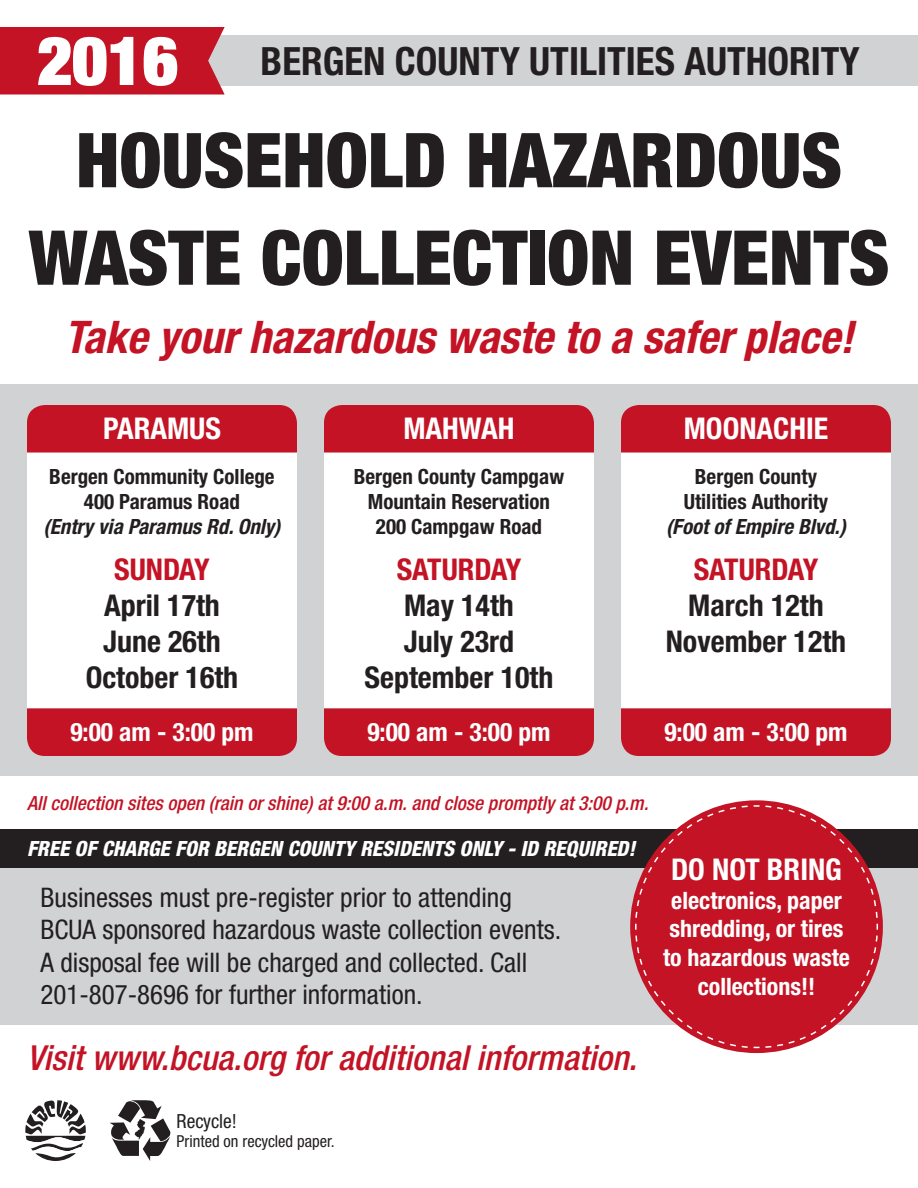
<style>
.page{position:relative;width:918px;height:1188px;background:#fff}
.page>*{position:absolute;margin:0;border:0;box-sizing:border-box;transform-origin:0 0}
.t1{font:900 condensed 75.75px/97.5px "Helvetica Neue LT Std";color:#231f20;text-align:center}
.t2{font:900 condensed 67.95px "Helvetica Neue LT Std";color:#fff}
.t3{font:italic 700 condensed 45px "Helvetica Neue LT Std";color:#c31325}
.t4{font:700 condensed 39px "Helvetica Neue LT Std";color:#231f20}
.t5{font:italic 500 condensed 34.5px "Helvetica Neue LT Std";color:#c31325}
.t6{font:700 condensed 30px "Helvetica Neue LT Std";color:#231f20}
.t7{font:700 condensed 30px "Helvetica Neue LT Std";color:#fff}
.t8{font:700 condensed 30px "Helvetica Neue LT Std";color:#c31325}
.t9{font:condensed 27px/32.4px "Helvetica Neue LT Std";color:#231f20}
.t10{font:700 condensed 25.5px "Helvetica Neue LT Std";color:#fff}
.t11{font:700 condensed 24px/28.8px "Helvetica Neue LT Std";color:#fff}
.t12{font:700 condensed 21px/25.2px "Helvetica Neue LT Std";color:#231f20;text-align:center}
.t13{font:italic 800 condensed 21px "Helvetica Neue LT Std";color:#fff}
.t14{font:italic 700 condensed 21px "Helvetica Neue LT Std";color:#231f20}
.t15{font:italic 500 condensed 19.5px "Helvetica Neue LT Std";color:#c31325}
.t16{font:condensed 19.5px "Helvetica Neue LT Std";color:#231f20}
.t17{font:condensed 16.5px "Helvetica Neue LT Std";color:#231f20}
</style>
<div class="page">
<div style="left:206px;top:36px;width:712px;height:50px;background:#d1d2d4"></div>
<div style="left:0;top:868px;width:918px;height:156px;background:#d1d2d4"></div>
<div style="left:0;top:829px;width:918px;height:39px;background:#231f20"></div>
<div style="left:0;top:385px;width:918px;height:391px;background:#d1d2d4"></div>
<div style="left:621px;top:453px;width:270px;height:255px;background:#fff"></div>
<div style="left:324px;top:453px;width:270px;height:255px;background:#fff"></div>
<div style="left:27px;top:453px;width:270px;height:255px;background:#fff"></div>
<div style="left:27px;top:405px;width:270px;height:48px;background:#c31325"></div>
<div style="left:621px;top:708px;width:270px;height:48px;background:#c31325"></div>
<div style="left:324px;top:405px;width:270px;height:48px;background:#c31325"></div>
<div style="left:324px;top:708px;width:270px;height:48px;background:#c31325"></div>
<div style="left:621px;top:405px;width:270px;height:48px;background:#c31325"></div>
<div style="left:27px;top:708px;width:270px;height:48px;background:#c31325"></div>
<div style="left:0;top:27px;width:225px;height:67px;background:#c31325"></div>
<svg style="left:25px;top:1100px;width:61px;height:61px"></svg>
<svg style="left:110px;top:1100px;width:61px;height:61px"></svg>
<svg style="left:634px;top:804px;width:245px;height:245px"></svg>
<p class="t2" style="left:37px;top:17px;width:143px">2016</p>
<p class="t4" style="left:261px;top:37px;width:601px">BERGEN COUNTY UTILITIES AUTHORITY</p>
<p class="t1" style="left:29px;top:110px;width:862px">HOUSEHOLD HAZARDOUS<br>WASTE COLLECTION EVENTS</p>
<p class="t3" style="left:64px;top:310px;width:791px">Take your hazardous waste to a safer place!</p>
<p class="t7" style="left:103px;top:411px;width:119px">PARAMUS</p>
<p class="t12" style="left:49px;top:463px;width:227px">Bergen Community College</p>
<p class="t12" style="left:84px;top:489px;width:158px">400 Paramus Road</p>
<p class="t14" style="left:44px;top:514px;width:238px">(Entry via Paramus Rd. Only)</p>
<p class="t8" style="left:114px;top:551px;width:97px">SUNDAY</p>
<p class="t6" style="left:104px;top:587px;width:117px">April 17th</p>
<p class="t6" style="left:103px;top:623px;width:119px">June 26th</p>
<p class="t6" style="left:86px;top:659px;width:154px">October 16th</p>
<p class="t7" style="left:403px;top:411px;width:113px">MAHWAH</p>
<p class="t7" style="left:684px;top:411px;width:146px">MOONACHIE</p>
<p class="t12" style="left:354px;top:463px;width:212px">Bergen County Campgaw<br>Mountain Reservation</p>
<p class="t12" style="left:376px;top:514px;width:168px">200 Campgaw Road</p>
<p class="t8" style="left:397px;top:551px;width:126px">SATURDAY</p>
<p class="t6" style="left:404px;top:587px;width:111px">May 14th</p>
<p class="t6" style="left:404px;top:623px;width:112px">July 23rd</p>
<p class="t6" style="left:365px;top:659px;width:190px">September 10th</p>
<p class="t12" style="left:695px;top:463px;width:124px">Bergen County</p>
<p class="t12" style="left:684px;top:489px;width:146px">Utilities Authority</p>
<p class="t14" style="left:666px;top:514px;width:181px">(Foot of Empire Blvd.)</p>
<p class="t8" style="left:694px;top:551px;width:126px">SATURDAY</p>
<p class="t6" style="left:688px;top:587px;width:137px">March 12th</p>
<p class="t6" style="left:666px;top:623px;width:182px">November 12th</p>
<p class="t10" style="left:70px;top:717px;width:185px">9:00 am - 3:00 pm</p>
<p class="t10" style="left:367px;top:717px;width:185px">9:00 am - 3:00 pm</p>
<p class="t10" style="left:664px;top:717px;width:185px">9:00 am - 3:00 pm</p>
<p class="t15" style="left:27px;top:791px;width:623px">All collection sites open (rain or shine) at 9:00 a.m. and close promptly at 3:00 p.m.</p>
<p class="t13" style="left:27px;top:836px;width:610px">FREE OF CHARGE FOR BERGEN COUNTY RESIDENTS ONLY - ID REQUIRED!</p>
<p class="t9" style="left:40px;top:881px;width:522px">Businesses must pre-register prior to attending BCUA sponsored hazardous waste collection events.<br>A disposal fee will be charged and collected. Call 201-807-8696 for further information.</p>
<p class="t7" style="left:671px;top:851px;width:172px">DO NOT BRING</p>
<p class="t11" style="left:670px;top:885px;width:176px">electronics, paper shredding, or tires</p>
<p class="t11" style="left:663px;top:943px;width:188px;text-align:center">to hazardous waste collections!!</p>
<p class="t5" style="left:27px;top:1038px;width:611px">Visit www.bcua.org for additional information.</p>
<p class="t16" style="left:177px;top:1110px;width:62px">Recycle!</p>
<p class="t17" style="left:177px;top:1132px;width:160px">Printed on recycled paper.</p>
</div>
